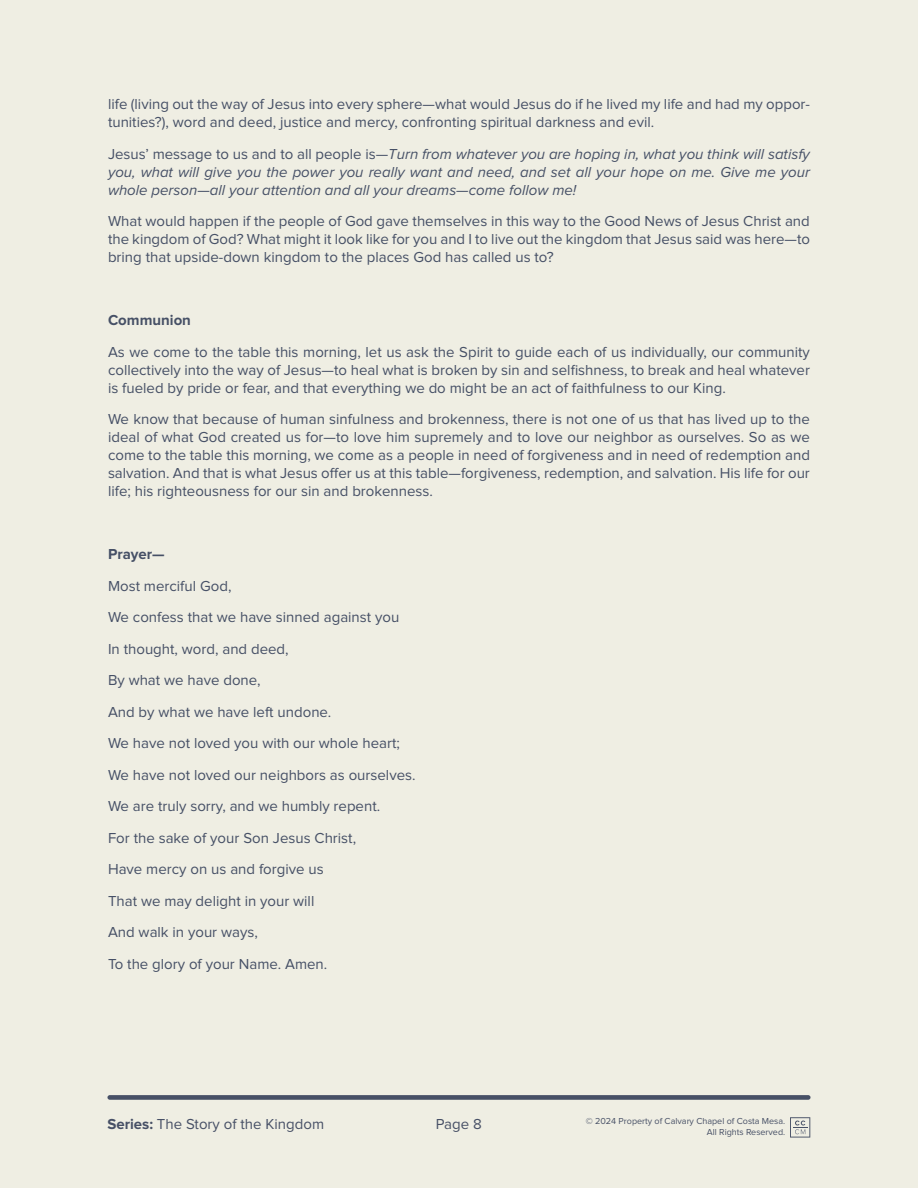
<style>
.page{position:relative;width:918px;height:1188px;background:#efeee3}
.page>*{position:absolute;margin:0;border:0;box-sizing:border-box;transform-origin:0 0}
.t1{font:15px/31.5px "Proxima Nova";color:#465066;text-align:justify}
.t2{font:italic 15px/18px "Proxima Nova";color:#465066;text-align:justify}
.t3{font:15px "Proxima Nova";color:#475066}
.t4{font:700 15px "Proxima Nova";color:#465066}
.t5{font:9px/10.8px "Proxima Nova";color:#475066;text-align:right}
.s1{font-style:normal}
.s2{font-weight:700}
</style>
<div class="page">
<div style="left:107px;top:1095px;width:704px;height:5px;background:#475066;border-radius:2px"></div>
<svg style="left:790px;top:1117px;width:20px;height:21px"></svg>
<p class="t1" style="left:108px;top:95px;width:704px;line-height:18px">life (living out the way of Jesus into every sphere—what would Jesus do if he lived my life and had my oppor&shy;tunities?), word and deed, justice and mercy, confronting spiritual darkness and evil.</p>
<p class="t2" style="left:108px;top:145px;width:704px"><span class="s1">Jesus’ message to us and to all people is—</span>Turn from whatever you are hoping in, what you think will satisfy you, what will give you the power you really want and need, and set all your hope on me. Give me your whole person—all your attention and all your dreams—come follow me!</p>
<p class="t1" style="left:108px;top:212px;width:704px;line-height:18px">What would happen if the people of God gave themselves in this way to the Good News of Jesus Christ and the kingdom of God? What might it look like for you and I to live out the kingdom that Jesus said was here—to bring that upside-down kingdom to the places God has called us to?</p>
<p class="t4" style="left:108px;top:313px;width:84px">Communion</p>
<p class="t1" style="left:108px;top:343px;width:703px;line-height:18px">As we come to the table this morning, let us ask the Spirit to guide each of us individually, our community collectively into the way of Jesus—to heal what is broken by sin and selfishness, to break and heal whatever is fueled by pride or fear, and that everything we do might be an act of faithfulness to our King.</p>
<p class="t1" style="left:108px;top:410px;width:704px;line-height:18px">We know that because of human sinfulness and brokenness, there is not one of us that has lived up to the ideal of what God created us for—to love him supremely and to love our neighbor as ourselves. So as we come to the table this morning, we come as a people in need of forgiveness and in need of redemption and salvation. And that is what Jesus offer us at this table—forgiveness, redemption, and salvation. His life for our life; his righteousness for our sin and brokenness.</p>
<p class="t4" style="left:108px;top:547px;width:58px">Prayer—</p>
<p class="t1" style="left:108px;top:570px;width:309px;text-align:left">Most merciful God,<br>We confess that we have sinned against you<br>In thought, word, and deed,<br>By what we have done,<br>And by what we have left undone.<br>We have not loved you with our whole heart;<br>We have not loved our neighbors as ourselves.<br>We are truly sorry, and we humbly repent.<br>For the sake of your Son Jesus Christ,<br>Have mercy on us and forgive us<br>That we may delight in your will<br>And walk in your ways,<br>To the glory of your Name. Amen.</p>
<p class="t3" style="left:107px;top:1116px;width:218px"><span class="s2">Series:</span> The Story of the Kingdom</p>
<p class="t5" style="left:586px;top:1116px;width:201px">© 2024 Property of Calvary Chapel of Costa Mesa.<br>All Rights Reserved.</p>
<p class="t3" style="left:436px;top:1116px;width:48px">Page 8</p>
</div>
